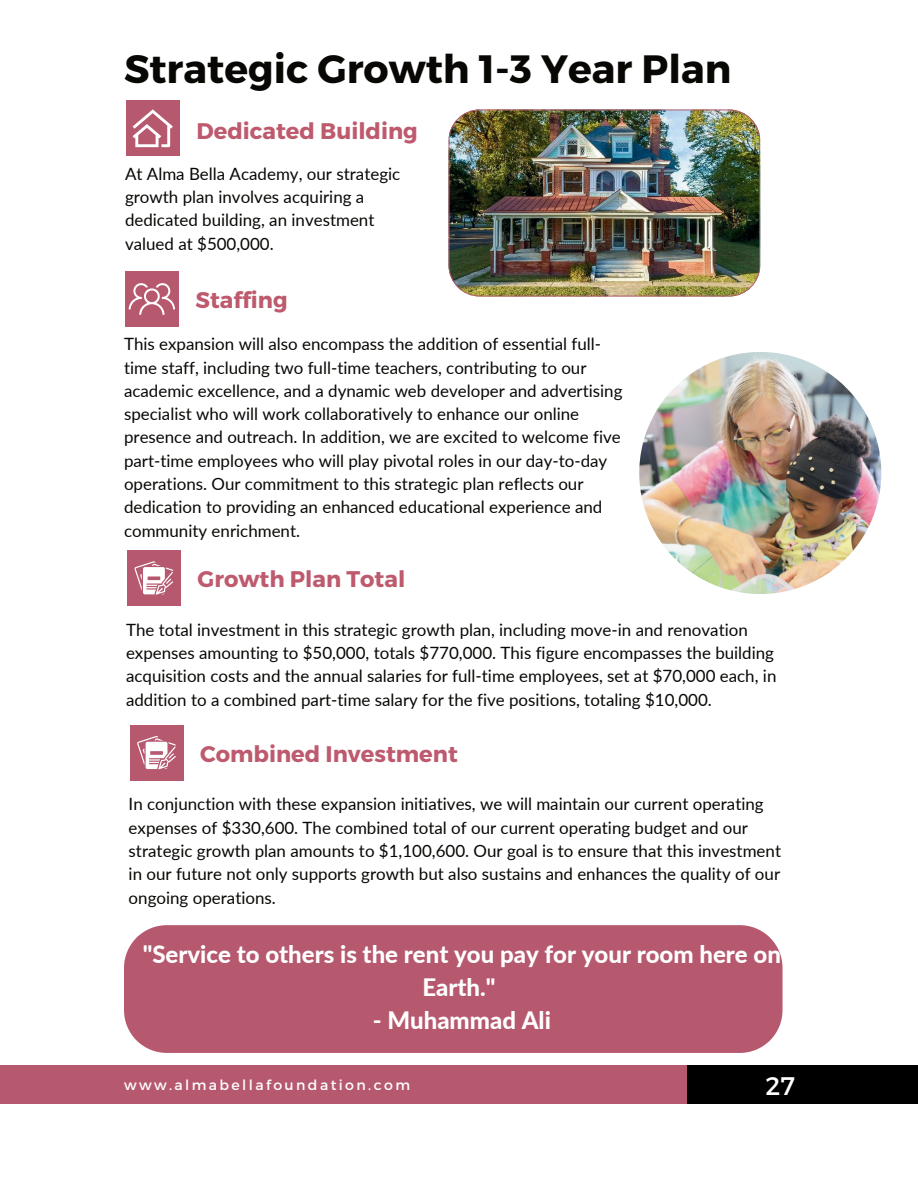
<style>
.page{position:relative;width:918px;height:1188px;background:#fff}
.page>*{position:absolute;margin:0;border:0;box-sizing:border-box;transform-origin:0 0}
.t1{font:700 39.45px "Montserrat";color:#080704}
.t2{font:25.35px "Montserrat";color:#fff}
.t3{font:800 24px/32.7px "Lato";color:#fff;text-align:center}
.t4{font:700 22.5px "Montserrat";color:#be5a6e}
.t5{font:16.95px/23.2px "Lato";color:#080704}
.t6{font:14.1px "Montserrat";letter-spacing:.17em;color:#fff}
</style>
<div class="page">
<div style="left:687px;top:1065px;width:231px;height:39px;background:#000"></div>
<div style="left:0;top:1065px;width:687px;height:39px;background:#b6596f"></div>
<div style="left:127px;top:550px;width:54px;height:56px;background:#b6596f"></div>
<svg style="left:134px;top:561px;width:39px;height:34px"></svg>
<div style="left:126px;top:101px;width:54px;height:55px;background:#b6596f"></div>
<svg style="left:133px;top:109px;width:40px;height:38px"></svg>
<div style="left:130px;top:725px;width:53px;height:55px;background:#b6596f"></div>
<svg style="left:137px;top:736px;width:39px;height:33px"></svg>
<img style="left:449px;top:109px;width:311px;height:188px">
<div style="left:125px;top:271px;width:54px;height:56px;background:#b6596f"></div>
<svg style="left:129px;top:283px;width:46px;height:32px"></svg>
<img style="left:639px;top:352px;width:242px;height:242px">
<div style="left:124px;top:925px;width:659px;height:128px;background:#b6596f"></div>
<h1 class="t1" style="left:124px;top:45px;width:609px">Strategic Growth 1-3 Year Plan</h1>
<h3 class="t4" style="left:197px;top:117px;width:223px">Dedicated Building</h3>
<p class="t5" style="left:125px;top:161px;width:277px">At Alma Bella Academy, our strategic growth plan involves acquiring a dedicated building, an investment valued at $500,000.</p>
<h3 class="t4" style="left:196px;top:286px;width:94px">Staffing</h3>
<p class="t5" style="left:124px;top:332px;width:500px">This expansion will also encompass the addition of essential full&shy;time staff, including two full-time teachers, contributing to our academic excellence, and a dynamic web developer and advertising specialist who will work collaboratively to enhance our online presence and outreach. In addition, we are excited to welcome five part-time employees who will play pivotal roles in our day-to-day operations. Our commitment to this strategic plan reflects our dedication to providing an enhanced educational experience and community enrichment.</p>
<h3 class="t4" style="left:198px;top:565px;width:209px">Growth Plan Total</h3>
<p class="t5" style="left:126px;top:617px;width:652px">The total investment in this strategic growth plan, including move-in and renovation expenses amounting to $50,000, totals $770,000. This figure encompasses the building acquisition costs and the annual salaries for full-time employees, set at $70,000 each, in addition to a combined part-time salary for the five positions, totaling $10,000.</p>
<h3 class="t4" style="left:200px;top:740px;width:259px">Combined Investment</h3>
<p class="t5" style="left:129px;top:792px;width:654px">In conjunction with these expansion initiatives, we will maintain our current operating expenses of $330,600. The combined total of our current operating budget and our strategic growth plan amounts to $1,100,600. Our goal is to ensure that this investment in our future not only supports growth but also sustains and enhances the quality of our ongoing operations.</p>
<h3 class="t3" style="left:143px;top:937px;width:640px">"Service to others is the rent you pay for your room here on<br>Earth."</h3>
<h3 class="t3" style="left:373px;top:1002px;width:180px">- Muhammad Ali</h3>
<p class="t6" style="left:124px;top:1076px;width:288px">www.almabellafoundation.com</p>
<h2 class="t2" style="left:766px;top:1070px;width:31px">27</h2>
</div>
